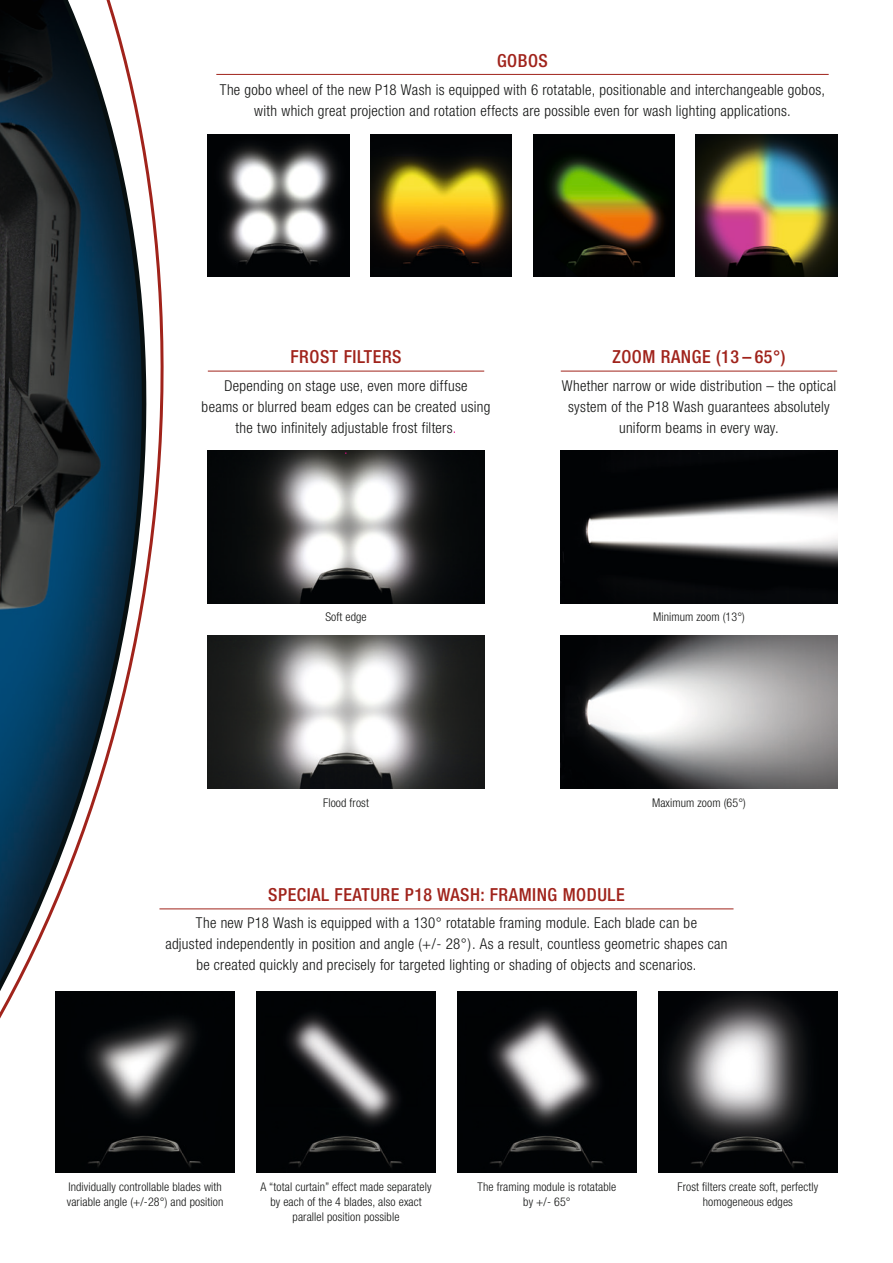
<style>
.page{position:relative;width:893px;height:1263px;background:#fff}
.page>*{position:absolute;margin:0;border:0;box-sizing:border-box;transform-origin:0 0}
.t1{font:500 condensed 18px "Helvetica Neue";letter-spacing:.03em;color:#a0231b}
.t2{font:300 condensed 15px/21px "Helvetica Neue";letter-spacing:.02em;color:#131413;text-align:center}
.t3{font:300 condensed 12px/15px "Helvetica Neue";letter-spacing:.01em;color:#131413;text-align:center}
.s1{color:#e00985}
</style>
<div class="page">
<svg style="left:0;top:0;width:205px;height:1173px"></svg>
<img style="left:658px;top:991px;width:180px;height:181px">
<img style="left:457px;top:991px;width:180px;height:181px">
<img style="left:55px;top:991px;width:180px;height:181px">
<img style="left:256px;top:991px;width:180px;height:181px">
<hr style="left:159px;top:908px;width:574px;height:1px;background:#a0231b">
<img style="left:561px;top:635px;width:276px;height:153px">
<img style="left:561px;top:451px;width:276px;height:153px">
<img style="left:208px;top:451px;width:276px;height:153px">
<img style="left:208px;top:635px;width:276px;height:153px">
<hr style="left:561px;top:371px;width:276px;height:1px;background:#a0231b">
<hr style="left:216px;top:74px;width:613px;height:1px;background:#a0231b">
<img style="left:208px;top:135px;width:141px;height:141px">
<img style="left:370px;top:135px;width:142px;height:141px">
<img style="left:533px;top:135px;width:141px;height:141px">
<img style="left:696px;top:135px;width:141px;height:141px">
<hr style="left:208px;top:371px;width:276px;height:1px;background:#a0231b">
<p class="t1" style="left:497px;top:50px;width:52px">GOBOS</p>
<p class="t2" style="left:220px;top:79px;width:607px">The gobo wheel of the new P18 Wash is equipped with 6 rotatable, positionable and interchangeable gobos, with which great projection and rotation effects are possible even for wash lighting applications.</p>
<p class="t1" style="left:290px;top:346px;width:113px">FROST FILTERS</p>
<p class="t2" style="left:202px;top:375px;width:290px">Depending on stage use, even more diffuse<br>beams or blurred beam edges can be created using the two infinitely adjustable frost filters<span class="s1">.<br>.</span></p>
<p class="t1" style="left:612px;top:346px;width:175px">ZOOM RANGE (13 – 65°)</p>
<p class="t2" style="left:562px;top:375px;width:276px">Whether narrow or wide distribution – the optical system of the P18 Wash guarantees absolutely uniform beams in every way.</p>
<p class="t3" style="left:325px;top:609px;width:43px">Soft edge</p>
<p class="t3" style="left:653px;top:609px;width:93px">Minimum zoom (13°)</p>
<p class="t3" style="left:323px;top:795px;width:47px">Flood frost</p>
<p class="t3" style="left:652px;top:795px;width:95px">Maximum zoom (65°)</p>
<p class="t1" style="left:268px;top:884px;width:358px">SPECIAL FEATURE P18 WASH: FRAMING MODULE</p>
<p class="t2" style="left:165px;top:912px;width:564px">The new P18 Wash is equipped with a 130° rotatable framing module. Each blade can be<br>adjusted independently in position and angle (+/- 28°). As a result, countless geometric shapes can be created quickly and precisely for targeted lighting or shading of objects and scenarios.</p>
<p class="t3" style="left:67px;top:1179px;width:158px;text-align:left">Individually controllable blades with variable angle (+/-28°) and position</p>
<p class="t3" style="left:261px;top:1179px;width:172px">A “total curtain” effect made separately by each of the 4 blades, also exact parallel position possible</p>
<p class="t3" style="left:478px;top:1179px;width:140px">The framing module is rotatable by +/- 65°</p>
<p class="t3" style="left:677px;top:1179px;width:142px">Frost filters create soft, perfectly homogeneous edges</p>
</div>
